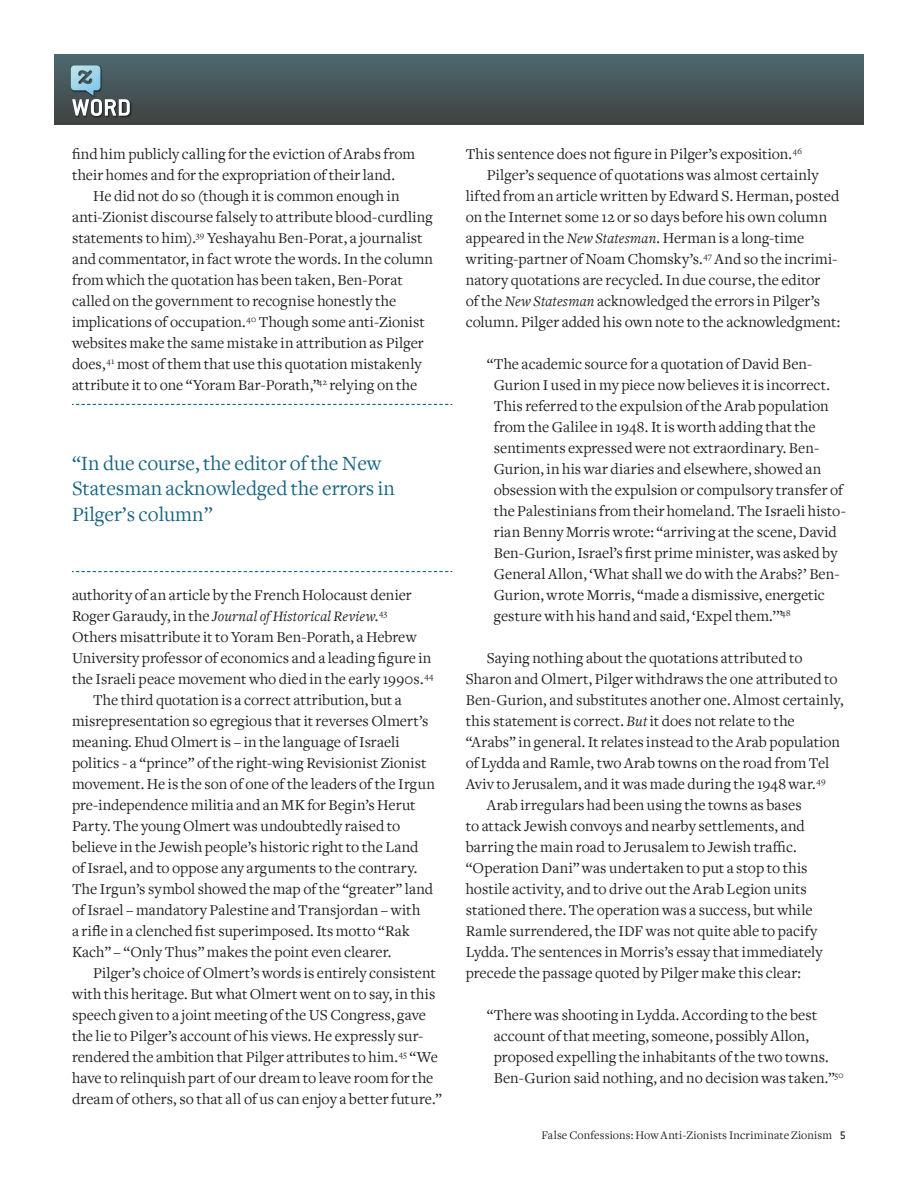
<style>
.page{position:relative;width:918px;height:1188px;background:#fff}
.page>*{position:absolute;margin:0;border:0;box-sizing:border-box;transform-origin:0 0}
.PullQuotes{font:21px/25.5px "Freight Text";color:#196583}
.Body{font:15.75px/21px "Freight Text";color:#231f20}
.Body-2{font:italic 15px "Freight Text";letter-spacing:.015em;color:#231f20}
.t1{font:12px "Freight Text";letter-spacing:.01em;color:#231f20}
.s1{font-style:normal;font-size:15.75px}
.s2{font-style:italic;font-size:15px}
.s3{font-family:"Conduit ITC Std";font-weight:500}
</style>
<div class="page">
<div style="left:125px;top:54px;width:739px;height:70px;background:linear-gradient(to bottom,#4c696f,#414343)"></div>
<div style="left:54px;top:54px;width:84px;height:70px;background:linear-gradient(to bottom,#4c696f,#414343)"></div>
<img style="left:72px;top:98px;width:60px;height:20px">
<img style="left:70px;top:65px;width:1px;height:33px">
<svg style="left:71px;top:65px;width:59px;height:51px;background:#75888e"></svg>
<svg style="left:72px;top:404px;width:380px;height:1px"></svg>
<svg style="left:72px;top:571px;width:380px;height:1px"></svg>
<p class="Body" style="left:72px;top:144px;width:345px">find him publicly calling for the eviction of Arabs from their homes and for the expropriation of their land.</p>
<p class="Body" style="left:72px;top:186px;width:363px;text-indent:21px">He did not do so (though it is common enough in anti-Zionist discourse falsely to attribute blood-curdling statements to him).<sup>39</sup> Yeshayahu Ben-Porat, a journalist and commentator, in fact wrote the words. In the column from which the quotation has been taken, Ben-Porat called on the government to recognise honestly the implications of occupation.<sup>40</sup> Though some anti-Zionist websites make the same mistake in attribution as Pilger does,<sup>41</sup> most of them that use this quotation mistakenly attribute it to one “Yoram Bar-Porath,”<sup>42</sup> relying on the</p>
<p class="PullQuotes" style="left:72px;top:451px;width:324px">“In due course, the editor of the New<br>Statesman acknowledged the errors in<br>Pilger’s column”</p>
<p class="Body" style="left:72px;top:585px;width:341px">authority of an article by the French Holocaust denier</p>
<p class="Body-2" style="left:72px;top:608px;width:317px"><span class="s1">Roger Garaudy, in the</span> Journal of Historical Review<span class="s1">.</span><sup>43</sup></p>
<p class="Body" style="left:72px;top:627px;width:363px">Others misattribute it to Yoram Ben-Porath, a Hebrew<br>University professor of economics and a leading figure in the Israeli peace movement who died in the early 1990s.<sup>44</sup></p>
<p class="Body" style="left:72px;top:690px;width:364px;text-indent:21px">The third quotation is a correct attribution, but a misrepresentation so egregious that it reverses Olmert’s meaning. Ehud Olmert is – in the language of Israeli politics - a “prince” of the right-wing Revisionist Zionist movement. He is the son of one of the leaders of the Irgun pre-independence militia and an MK for Begin’s Herut Party. The young Olmert was undoubtedly raised to believe in the Jewish people’s historic right to the Land of Israel, and to oppose any arguments to the contrary.<br>The Irgun’s symbol showed the map of the “greater” land of Israel – mandatory Palestine and Transjordan – with<br>a rifle in a clenched fist superimposed. Its motto “Rak Kach” – “Only Thus” makes the point even clearer.</p>
<p class="Body" style="left:72px;top:963px;width:371px;text-indent:21px">Pilger’s choice of Olmert’s words is entirely consistent with this heritage. But what Olmert went on to say, in this speech given to a joint meeting of the US Congress, gave the lie to Pilger’s account of his views. He expressly sur&shy;rendered the ambition that Pilger attributes to him.<sup>45</sup> “We have to relinquish part of our dream to leave room for the dream of others, so that all of us can enjoy a better future.”</p>
<p class="Body" style="left:466px;top:144px;width:338px">This sentence does not figure in Pilger’s exposition.<sup>46</sup></p>
<p class="Body" style="left:466px;top:165px;width:376px;text-indent:21px">Pilger’s sequence of quotations was almost certainly lifted from an article written by Edward S. Herman, posted on the Internet some 12 or so days before his own column appeared in the <span class="s2">New Statesman</span>. Herman is a long-time writing-partner of Noam Chomsky’s.<sup>47</sup> And so the incrimi&shy;natory quotations are recycled. In due course, the editor<br>of the <span class="s2">New Statesman</span> acknowledged the errors in Pilger’s column. Pilger added his own note to the acknowledgment:</p>
<p class="Body" style="left:494px;top:354px;width:354px;text-indent:-7px">“The academic source for a quotation of David Ben-Gurion I used in my piece now believes it is incorrect.<br>This referred to the expulsion of the Arab population from the Galilee in 1948. It is worth adding that the sentiments expressed were not extraordinary. Ben-Gurion, in his war diaries and elsewhere, showed an obsession with the expulsion or compulsory transfer of the Palestinians from their homeland. The Israeli histo&shy;rian Benny Morris wrote: “arriving at the scene, David Ben-Gurion, Israel’s first prime minister, was asked by General Allon, ‘What shall we do with the Arabs?’ Ben-Gurion, wrote Morris, “made a dismissive, energetic gesture with his hand and said, ‘Expel them.’”<sup>48</sup></p>
<p class="Body" style="left:466px;top:648px;width:379px;text-indent:21px">Saying nothing about the quotations attributed to Sharon and Olmert, Pilger withdraws the one attributed to Ben-Gurion, and substitutes another one. Almost certainly, this statement is correct. <span class="s2">But</span> it does not relate to the “Arabs” in general. It relates instead to the Arab population of Lydda and Ramle, two Arab towns on the road from Tel Aviv to Jerusalem, and it was made during the 1948 war.<sup>49</sup></p>
<p class="Body" style="left:466px;top:795px;width:358px;text-indent:21px">Arab irregulars had been using the towns as bases<br>to attack Jewish convoys and nearby settlements, and barring the main road to Jerusalem to Jewish traffic. “Operation Dani” was undertaken to put a stop to this hostile activity, and to drive out the Arab Legion units stationed there. The operation was a success, but while Ramle surrendered, the IDF was not quite able to pacify Lydda. The sentences in Morris’s essay that immediately precede the passage quoted by Pilger make this clear:</p>
<p class="Body" style="left:494px;top:1005px;width:351px;text-indent:-7px">“There was shooting in Lydda. According to the best account of that meeting, someone, possibly Allon, proposed expelling the inhabitants of the two towns.<br>Ben-Gurion said nothing, and no decision was taken.”<sup>50</sup></p>
<p class="t1" style="left:541px;top:1129px;width:306px">False Confessions: How Anti-Zionists Incriminate Zionism <span class="s3">5</span></p>
</div>
